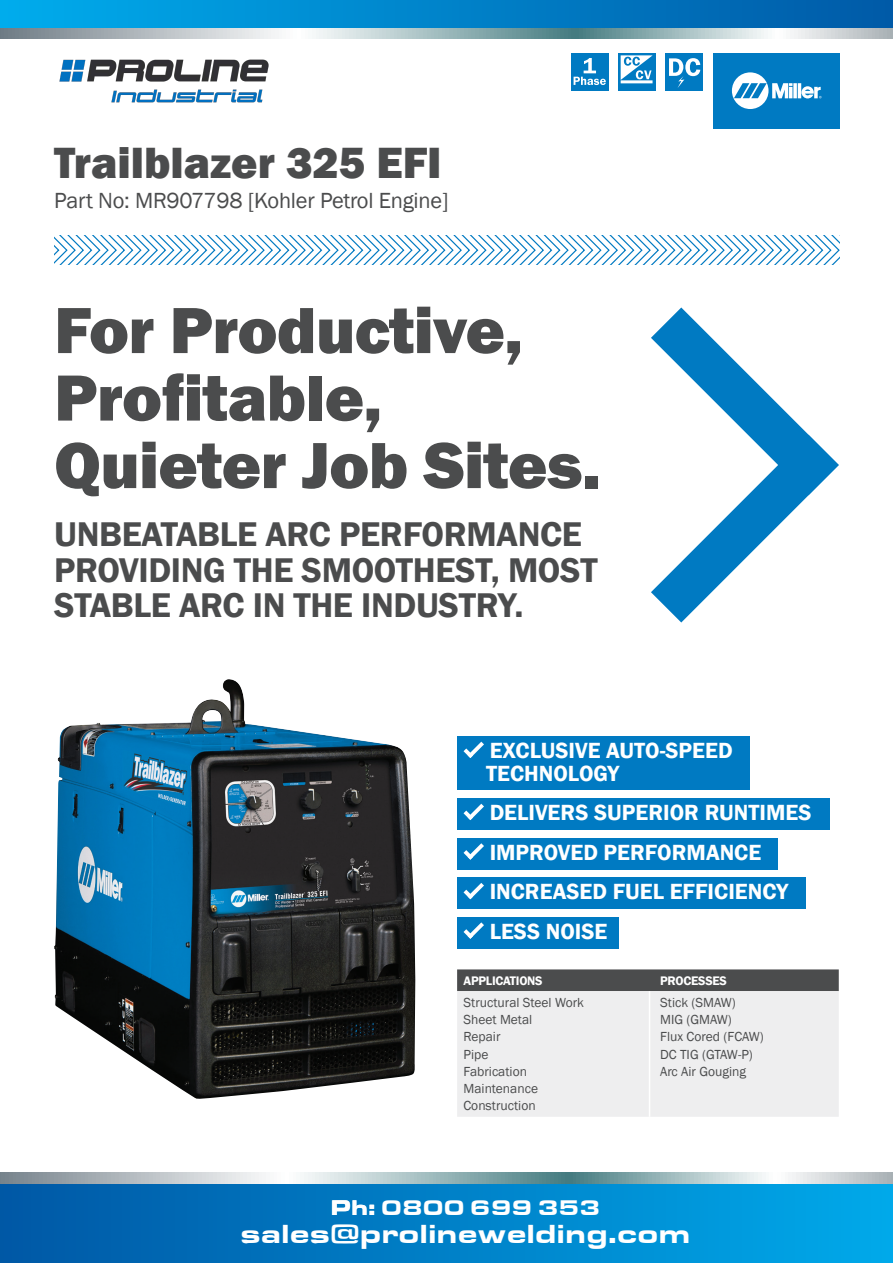
<style>
.page{position:relative;width:893px;height:1263px;background:#fff}
.page>*{position:absolute;margin:0;border:0;box-sizing:border-box;transform-origin:0 0}
.t1{font:800 67.5px/67.5px "Franklin Gothic";letter-spacing:-.01em;color:#4b4c4d}
.t2{font:800 45px "Franklin Gothic";color:#4b4c4d}
.t3{font:600 35.25px/35.2px "Franklin Gothic";letter-spacing:-.01em;color:#4b4c4d}
.t4{font:27px "Eurostar Black Extended";color:#fff}
.t5{font:600 22.65px/39.6px "Franklin Gothic";color:#fff}
.t6{font:22.5px "Franklin Gothic";letter-spacing:-.01em;color:#4b4c4d}
.t7{font:21.9px "Eurostar Black Extended";color:#fff}
.t8{font:13.5px/17.2px "Franklin Gothic";color:#4b4c4d}
.t9{font:600 12.75px "Franklin Gothic";letter-spacing:-.02em;color:#fff}
</style>
<div class="page">
<svg style="left:54px;top:235px;width:786px;height:30px"></svg>
<img style="left:54px;top:679px;width:361px;height:420px">
<svg style="left:651px;top:307px;width:188px;height:315px"></svg>
<div style="left:457px;top:969px;width:382px;height:22px;background:#4b4c4d"></div>
<div style="left:457px;top:991px;width:382px;height:126px;background:#eeeeef"></div>
<hr style="left:649px;top:991px;width:1px;height:126px;background:#fff">
<div style="left:457px;top:798px;width:372px;height:31px;background:#007ac2"></div>
<svg style="left:463px;top:804px;width:21px;height:16px"></svg>
<div style="left:457px;top:736px;width:293px;height:54px;background:#007ac2"></div>
<svg style="left:463px;top:742px;width:21px;height:16px"></svg>
<div style="left:457px;top:838px;width:320px;height:31px;background:#007ac2"></div>
<svg style="left:463px;top:843px;width:21px;height:17px"></svg>
<div style="left:457px;top:877px;width:348px;height:32px;background:#007ac2"></div>
<svg style="left:463px;top:883px;width:21px;height:16px"></svg>
<div style="left:457px;top:917px;width:162px;height:31px;background:#007ac2"></div>
<svg style="left:463px;top:922px;width:21px;height:17px"></svg>
<div style="left:0;top:0;width:893px;height:30px;background:linear-gradient(to right,#00acec,#005aa7)"></div>
<svg style="left:0;top:28px;width:893px;height:11px"></svg>
<div style="left:0;top:1182px;width:893px;height:81px;background:linear-gradient(to right,#0057a5,#00a9ea)"></div>
<svg style="left:0;top:1172px;width:893px;height:11px"></svg>
<div style="left:714px;top:53px;width:126px;height:75px;background:#007ac2"></div>
<svg style="left:732px;top:72px;width:90px;height:37px"></svg>
<svg style="left:618px;top:53px;width:37px;height:37px"></svg>
<hr style="left:621px;top:80px;width:32px;height:3px;background:#fff">
<svg style="left:621px;top:55px;width:32px;height:25px"></svg>
<div style="left:666px;top:53px;width:37px;height:37px;background:#007ac2"></div>
<svg style="left:669px;top:58px;width:31px;height:30px"></svg>
<div style="left:571px;top:53px;width:37px;height:37px;background:#007ac2"></div>
<svg style="left:574px;top:58px;width:32px;height:27px"></svg>
<img style="left:32px;top:26px;width:264px;height:77px">
<h2 class="t2" style="left:54px;top:134px;width:389px">Trailblazer 325 EFI</h2>
<h3 class="t6" style="left:54px;top:187px;width:396px">Part No: MR907798 [Kohler Petrol Engine]</h3>
<h1 class="t1" style="left:54px;top:296px;width:548px">For Productive,<br>Profitable,<br>Quieter Job Sites.</h1>
<h3 class="t3" style="left:54px;top:517px;width:545px">UNBEATABLE ARC PERFORMANCE<br>PROVIDING THE SMOOTHEST, MOST<br>STABLE ARC IN THE INDUSTRY.</h3>
<h3 class="t5" style="left:486px;top:739px;width:248px;line-height:22.5px">EXCLUSIVE AUTO-SPEED<br>TECHNOLOGY</h3>
<h3 class="t5" style="left:490px;top:793px;width:323px">DELIVERS SUPERIOR RUNTIMES</h3>
<h3 class="t5" style="left:490px;top:832px;width:300px">IMPROVED PERFORMANCE<br>INCREASED FUEL EFFICIENCY<br>LESS NOISE</h3>
<p class="t9" style="left:463px;top:973px;width:81px">APPLICATIONS</p>
<p class="t9" style="left:660px;top:973px;width:68px">PROCESSES</p>
<p class="t8" style="left:463px;top:994px;width:122px">Structural Steel Work<br>Sheet Metal<br>Repair<br>Pipe<br>Fabrication<br>Maintenance<br>Construction</p>
<p class="t8" style="left:660px;top:994px;width:105px">Stick (SMAW)<br>MIG (GMAW)<br>Flux Cored (FCAW)<br>DC TIG (GTAW-P)<br>Arc Air Gouging</p>
<h3 class="t7" style="left:330px;top:1193px;width:271px">Ph: 0800 699 353</h3>
<h3 class="t4" style="left:241px;top:1217px;width:451px">sales@prolinewelding.com</h3>
</div>
